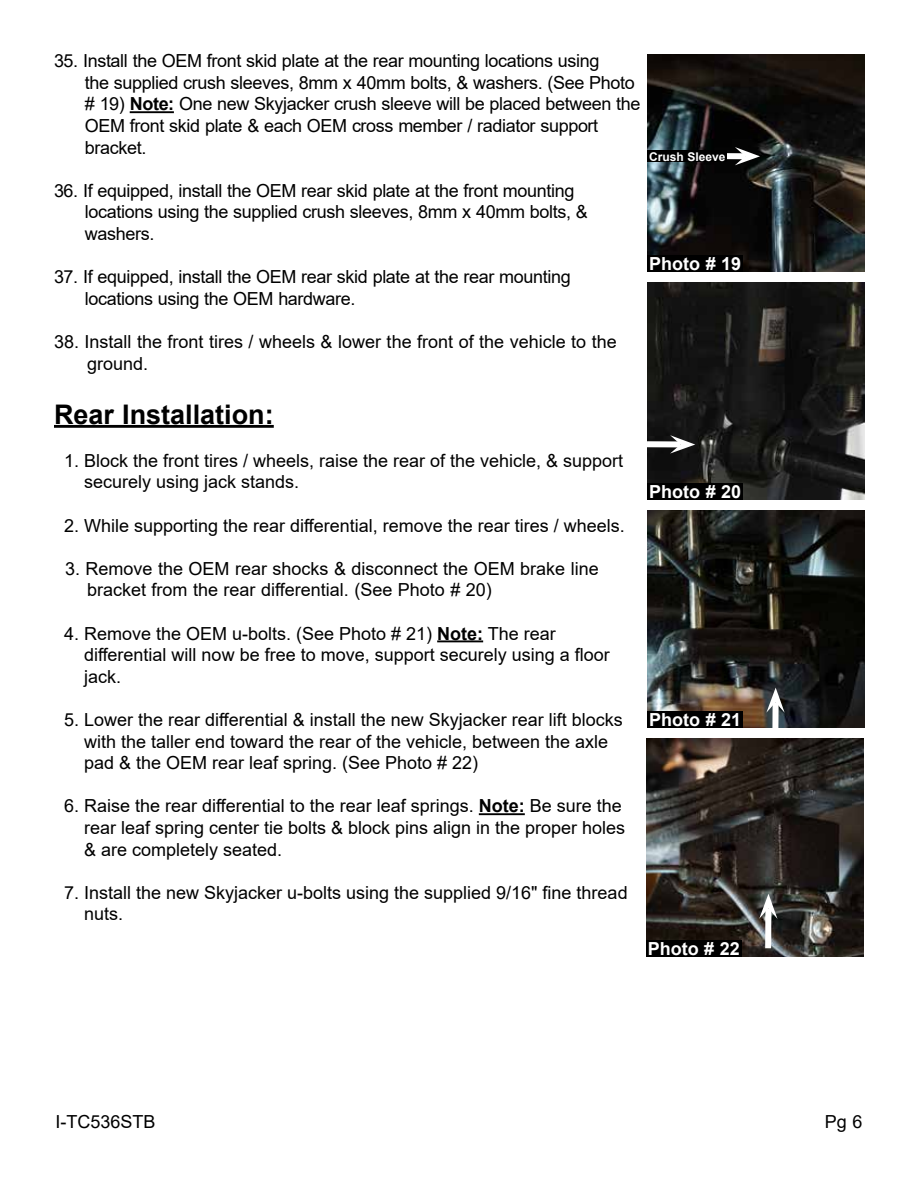
<style>
.page{position:relative;width:918px;height:1188px;background:#fff}
.page>*{position:absolute;margin:0;border:0;box-sizing:border-box;transform-origin:0 0}
.t1{font:700 27px "Arial";color:#000}
.t2{font:18px/21.6px "Arial";color:#000}
.t3{font:18px/21.6px "Arial";letter-spacing:-.02em;color:#000}
.t4{font:700 18px "Arial";color:#fff}
.t5{font:700 12px "Arial";color:#fff}
.s1{font-weight:700}
</style>
<div class="page">
<hr style="left:130px;top:111px;width:44px;height:2px;background:#000">
<hr style="left:54px;top:425px;width:220px;height:3px;background:#000">
<hr style="left:437px;top:640px;width:46px;height:2px;background:#000">
<hr style="left:479px;top:813px;width:46px;height:2px;background:#000">
<img style="left:647px;top:54px;width:217px;height:218px">
<div style="left:648px;top:255px;width:95px;height:17px;background:#000"></div>
<div style="left:705px;top:153px;width:40px;height:6px;background:#fff"></div>
<svg style="left:735px;top:147px;width:25px;height:18px"></svg>
<div style="left:648px;top:150px;width:79px;height:12px;background:#000"></div>
<img style="left:648px;top:282px;width:217px;height:218px">
<div style="left:648px;top:484px;width:95px;height:16px;background:#000"></div>
<img style="left:648px;top:510px;width:217px;height:218px">
<div style="left:648px;top:712px;width:95px;height:16px;background:#000"></div>
<div style="left:647px;top:441px;width:34px;height:6px;background:#fff"></div>
<svg style="left:670px;top:435px;width:25px;height:19px"></svg>
<div style="left:772px;top:702px;width:7px;height:26px;background:#fff"></div>
<svg style="left:766px;top:688px;width:19px;height:25px"></svg>
<img style="left:646px;top:738px;width:218px;height:218px">
<div style="left:646px;top:940px;width:95px;height:16px;background:#000"></div>
<div style="left:765px;top:908px;width:6px;height:40px;background:#fff"></div>
<svg style="left:759px;top:894px;width:19px;height:25px"></svg>
<p class="t3" style="left:85px;top:50px;width:557px;text-indent:-31px">35. Install the OEM front skid plate at the rear mounting locations using<br>the supplied crush sleeves, 8mm x 40mm bolts, &amp; washers. (See Photo # 19) <span class="s1">Note:</span> One new Skyjacker crush sleeve will be placed between the OEM front skid plate &amp; each OEM cross member / radiator support bracket.</p>
<p class="t3" style="left:85px;top:179px;width:504px;text-indent:-31px">36. If equipped, install the OEM rear skid plate at the front mounting locations using the supplied crush sleeves, 8mm x 40mm bolts, &amp; washers.</p>
<p class="t3" style="left:85px;top:266px;width:487px;text-indent:-31px">37. If equipped, install the OEM rear skid plate at the rear mounting locations using the OEM hardware.</p>
<p class="t2" style="left:87px;top:331px;width:531px;text-indent:-33px">38. Install the front tires / wheels &amp; lower the front of the vehicle to the ground.</p>
<h1 class="t1" style="left:54px;top:395px;width:221px">Rear Installation:</h1>
<p class="t2" style="left:84px;top:449px;width:541px;text-indent:-20px">1. Block the front tires / wheels, raise the rear of the vehicle, &amp; support securely using jack stands.</p>
<p class="t2" style="left:64px;top:514px;width:562px">2. While supporting the rear differential, remove the rear tires / wheels.</p>
<p class="t2" style="left:87px;top:557px;width:513px;text-indent:-22px">3. Remove the OEM rear shocks &amp; disconnect the OEM brake line bracket from the rear differential. (See Photo # 20)</p>
<p class="t2" style="left:84px;top:622px;width:527px;text-indent:-20px">4. Remove the OEM u-bolts. (See Photo # 21) <span class="s1">Note:</span> The rear differential will now be free to move, support securely using a floor jack.</p>
<p class="t2" style="left:84px;top:709px;width:540px;text-indent:-20px">5. Lower the rear differential &amp; install the new Skyjacker rear lift blocks with the taller end toward the rear of the vehicle, between the axle pad &amp; the OEM rear leaf spring. (See Photo # 22)</p>
<p class="t2" style="left:84px;top:795px;width:543px;text-indent:-20px">6. Raise the rear differential to the rear leaf springs. <span class="s1">Note:</span> Be sure the rear leaf spring center tie bolts &amp; block pins align in the proper holes &amp; are completely seated.</p>
<p class="t2" style="left:84px;top:881px;width:545px;text-indent:-20px">7. Install the new Skyjacker u-bolts using the supplied 9/16" fine thread nuts.</p>
<p class="t5" style="left:649px;top:148px;width:78px">Crush Sleeve</p>
<p class="t4" style="left:649px;top:251px;width:94px">Photo # 19</p>
<p class="t4" style="left:649px;top:479px;width:94px">Photo # 20</p>
<p class="t4" style="left:649px;top:707px;width:94px">Photo # 21</p>
<p class="t4" style="left:648px;top:936px;width:94px">Photo # 22</p>
<p class="t2" style="left:56px;top:1111px;width:102px">I-TC536STB</p>
<p class="t2" style="left:825px;top:1111px;width:39px">Pg 6</p>
</div>
